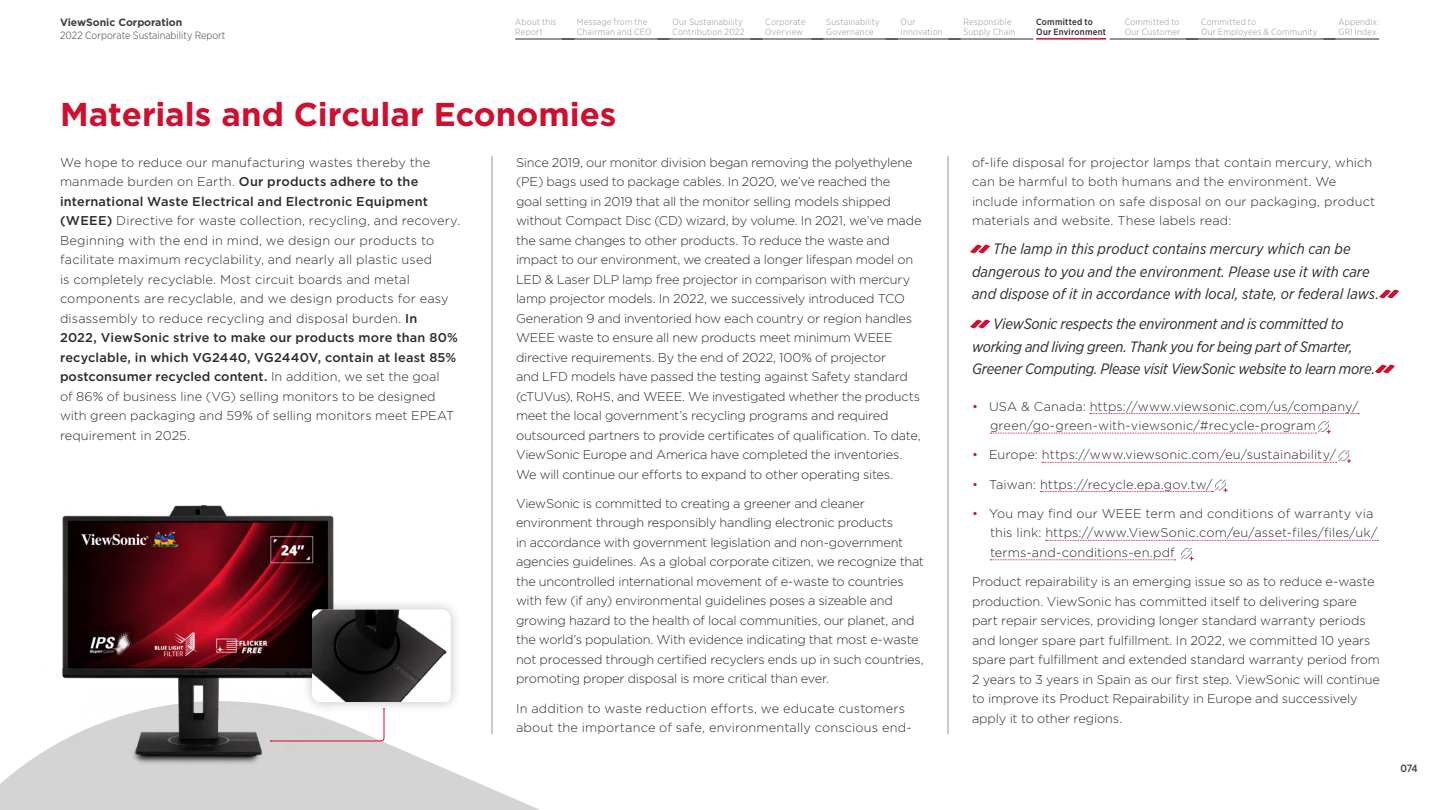
<style>
.page{position:relative;width:1440px;height:810px;background:#fff}
.page>*{position:absolute;margin:0;border:0;box-sizing:border-box;transform-origin:0 0}
.t1{font:700 33px "Gotham";color:#ce0f2d}
.t2{font:italic 15px/22.5px "Gotham Narrow";letter-spacing:-.01em;color:#2d2a26}
.t3{font:300 12.75px/19.5px "Gotham";letter-spacing:-.01em;color:#2d2a26}
.t4{font:300 12.75px/19.5px "Gotham";letter-spacing:.01em;color:#2d2a26}
.t5{font:300 12.75px/19.5px "Gotham";letter-spacing:.015em;color:#2d2a26}
.t6{font:300 10.5px "Gotham Narrow";color:#423f3c}
.t7{font:700 10.5px "Gotham";letter-spacing:-.005em;color:#423f3c}
.t8{font:500 10.5px "Gotham Narrow";color:#423f3c}
.t9{font:300 9px/9.8px "Gotham Narrow";letter-spacing:.025em;color:#969493}
.t10{font:500 9px/9.8px "Gotham Narrow";letter-spacing:.03em;color:#2d2a26}
.s1{font-weight:500}
.s2{color:#ce0f2d}
</style>
<div class="page">
<svg style="left:0;top:674px;width:540px;height:136px"></svg>
<svg style="left:1090px;top:413px;width:269px;height:1px"></svg>
<svg style="left:1046px;top:540px;width:332px;height:1px"></svg>
<svg style="left:990px;top:421px;width:340px;height:13px"></svg>
<svg style="left:1042px;top:450px;width:309px;height:13px"></svg>
<svg style="left:1040px;top:480px;width:187px;height:12px"></svg>
<svg style="left:990px;top:548px;width:203px;height:12px"></svg>
<hr style="left:492px;top:156px;width:1px;height:578px;background:#969493">
<hr style="left:948px;top:156px;width:1px;height:578px;background:#969493">
<svg style="left:970px;top:245px;width:20px;height:8px"></svg>
<svg style="left:1379px;top:290px;width:20px;height:8px"></svg>
<svg style="left:970px;top:320px;width:20px;height:8px"></svg>
<svg style="left:1375px;top:365px;width:20px;height:8px"></svg>
<img style="left:36px;top:506px;width:324px;height:299px">
<div style="left:300px;top:598px;width:162px;height:116px;background:#000;opacity:.25"></div>
<img style="left:312px;top:610px;width:139px;height:92px">
<svg style="left:270px;top:708px;width:115px;height:34px"></svg>
<hr style="left:515px;top:39px;width:59px;height:1px;background:#2d2a26">
<hr style="left:562px;top:39px;width:107px;height:1px;background:#2d2a26">
<hr style="left:657px;top:39px;width:106px;height:1px;background:#2d2a26">
<hr style="left:750px;top:39px;width:74px;height:1px;background:#2d2a26">
<hr style="left:811px;top:39px;width:87px;height:1px;background:#2d2a26">
<hr style="left:886px;top:39px;width:75px;height:1px;background:#2d2a26">
<hr style="left:949px;top:39px;width:84px;height:1px;background:#2d2a26">
<hr style="left:1110px;top:39px;width:88px;height:1px;background:#2d2a26">
<hr style="left:1186px;top:39px;width:150px;height:1px;background:#2d2a26">
<hr style="left:1323px;top:39px;width:56px;height:1px;background:#2d2a26">
<hr style="left:1036px;top:38px;width:70px;height:2px;background:#ce0f2d">
<p class="t7" style="left:60px;top:16px;width:124px">ViewSonic Corporation</p>
<p class="t6" style="left:60px;top:29px;width:167px">2022 Corporate Sustainability Report</p>
<p class="t9" style="left:515px;top:17px;width:43px">About this<br>Report</p>
<p class="t9" style="left:577px;top:17px;width:76px">Message from the<br>Chairman and CEO</p>
<p class="t9" style="left:672px;top:17px;width:74px">Our Sustainability<br>Contribution 2022</p>
<p class="t9" style="left:765px;top:17px;width:42px">Corporate<br>Overview</p>
<p class="t9" style="left:826px;top:17px;width:55px">Sustainability<br>Governance</p>
<p class="t9" style="left:901px;top:17px;width:43px">Our<br>Innovation</p>
<p class="t9" style="left:964px;top:17px;width:53px">Responsible<br>Supply Chain</p>
<p class="t9" style="left:1125px;top:17px;width:57px">Committed to<br>Our Customer</p>
<p class="t9" style="left:1201px;top:17px;width:118px">Committed to<br>Our Employees &amp; Community</p>
<p class="t9" style="left:1338px;top:17px;width:42px">Appendix:<br>GRI Index</p>
<p class="t10" style="left:1036px;top:17px;width:71px">Committed to<br>Our Environment</p>
<h1 class="t1" style="left:60px;top:92px;width:558px">Materials and Circular Economies</h1>
<p class="t4" style="left:60px;top:152px;width:402px">We hope to reduce our manufacturing wastes thereby the manmade burden on Earth. <span class="s1">Our products adhere to the international Waste Electrical and Electronic Equipment (WEEE)</span> Directive for waste collection, recycling, and recovery.<br>Beginning with the end in mind, we design our products to facilitate maximum recyclability, and nearly all plastic used<br>is completely recyclable. Most circuit boards and metal components are recyclable, and we design products for easy disassembly to reduce recycling and disposal burden. <span class="s1">In<br>2022, ViewSonic strive to make our products more than 80% recyclable, in which VG2440, VG2440V, contain at least 85% postconsumer recycled content.</span> In addition, we set the goal<br>of 86% of business line (VG) selling monitors to be designed with green packaging and 59% of selling monitors meet EPEAT requirement in 2025.</p>
<p class="t3" style="left:516px;top:152px;width:407px">Since 2019, our monitor division began removing the polyethylene (PE) bags used to package cables. In 2020, we’ve reached the<br>goal setting in 2019 that all the monitor selling models shipped without Compact Disc (CD) wizard, by volume. In 2021, we’ve made the same changes to other products. To reduce the waste and impact to our environment, we created a longer lifespan model on LED &amp; Laser DLP lamp free projector in comparison with mercury lamp projector models. In 2022, we successively introduced TCO Generation 9 and inventoried how each country or region handles WEEE waste to ensure all new products meet minimum WEEE directive requirements. By the end of 2022, 100% of projector<br>and LFD models have passed the testing against Safety standard (cTUVus), RoHS, and WEEE. We investigated whether the products meet the local government’s recycling programs and required outsourced partners to provide certificates of qualification. To date, ViewSonic Europe and America have completed the inventories.<br>We will continue our efforts to expand to other operating sites.</p>
<p class="t3" style="left:516px;top:493px;width:410px">ViewSonic is committed to creating a greener and cleaner environment through responsibly handling electronic products<br>in accordance with government legislation and non-government agencies guidelines. As a global corporate citizen, we recognize that the uncontrolled international movement of e-waste to countries with few (if any) environmental guidelines poses a sizeable and growing hazard to the health of local communities, our planet, and the world’s population. With evidence indicating that most e-waste not processed through certified recyclers ends up in such countries, promoting proper disposal is more critical than ever.</p>
<p class="t5" style="left:516px;top:698px;width:397px">In addition to waste reduction efforts, we educate customers about the importance of safe, environmentally conscious end-</p>
<p class="t4" style="left:972px;top:152px;width:405px">of-life disposal for projector lamps that contain mercury, which can be harmful to both humans and the environment. We include information on safe disposal on our packaging, product materials and website. These labels read:</p>
<p class="t2" style="left:972px;top:237px;width:409px;text-indent:21px">The lamp in this product contains mercury which can be dangerous to you and the environment. Please use it with care and dispose of it in accordance with local, state, or federal laws.</p>
<p class="t2" style="left:972px;top:312px;width:405px;text-indent:21px">ViewSonic respects the environment and is committed to working and living green. Thank you for being part of Smarter,<br>Greener Computing. Please visit ViewSonic website to learn more.</p>
<p class="t4" style="left:990px;top:396px;width:370px;text-indent:-18px"><span class="s2">•</span> USA &amp; Canada: https://www.viewsonic.com/us/company/ green/go-green-with-viewsonic/#recycle-program</p>
<p class="t4" style="left:972px;top:445px;width:366px"><span class="s2">•</span> Europe: https://www.viewsonic.com/eu/sustainability/</p>
<p class="t4" style="left:972px;top:474px;width:242px"><span class="s2">•</span> Taiwan: https://recycle.epa.gov.tw/</p>
<p class="t4" style="left:990px;top:503px;width:389px;text-indent:-18px"><span class="s2">•</span> You may find our WEEE term and conditions of warranty via this link: https://www.ViewSonic.com/eu/asset-files/files/uk/ terms-and-conditions-en.pdf</p>
<p class="t3" style="left:972px;top:571px;width:410px">Product repairability is an emerging issue so as to reduce e-waste production. ViewSonic has committed itself to delivering spare part repair services, providing longer standard warranty periods and longer spare part fulfillment. In 2022, we committed 10 years spare part fulfillment and extended standard warranty period from 2 years to 3 years in Spain as our first step. ViewSonic will continue to improve its Product Repairability in Europe and successively apply it to other regions.</p>
<p class="t8" style="left:1400px;top:762px;width:19px">074</p>
</div>
